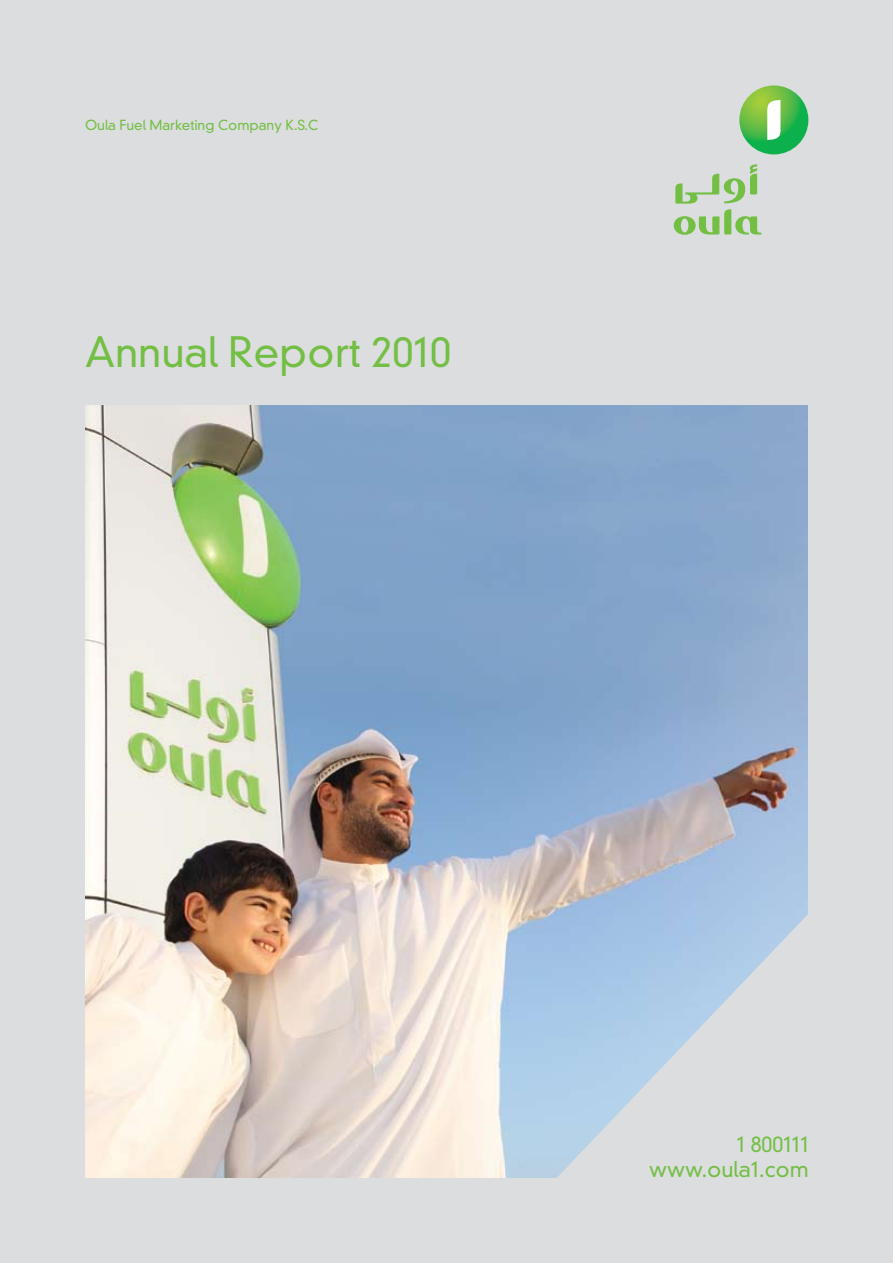
<style>
.page{position:relative;width:893px;height:1263px;background:#dcddde}
.page>*{position:absolute;margin:0;border:0;box-sizing:border-box;transform-origin:0 0}
.t1{font:300 40.5px "DIN Neuzeit Grotesk Std";color:#72bf44}
.t2{font:300 21px/25.2px "DIN Neuzeit Grotesk Std";color:#72bf44;text-align:right}
.t3{font:300 13.5px "DIN Neuzeit Grotesk Std";color:#72bf44}
</style>
<div class="page">
<img style="left:85px;top:405px;width:723px;height:773px">
<svg style="left:476px;top:825px;width:332px;height:353px"></svg>
<svg style="left:739px;top:85px;width:69px;height:69px;background:#4eba49"></svg>
<svg style="left:767px;top:100px;width:13px;height:40px"></svg>
<svg style="left:674px;top:164px;width:87px;height:71px"></svg>
<p class="t3" style="left:85px;top:117px;width:235px">Oula Fuel Marketing Company K.S.C</p>
<h1 class="t1" style="left:85px;top:328px;width:368px">Annual Report 2010</h1>
<h2 class="t2" style="left:649px;top:1132px;width:161px">1 800111 www.oula1.com</h2>
</div>
